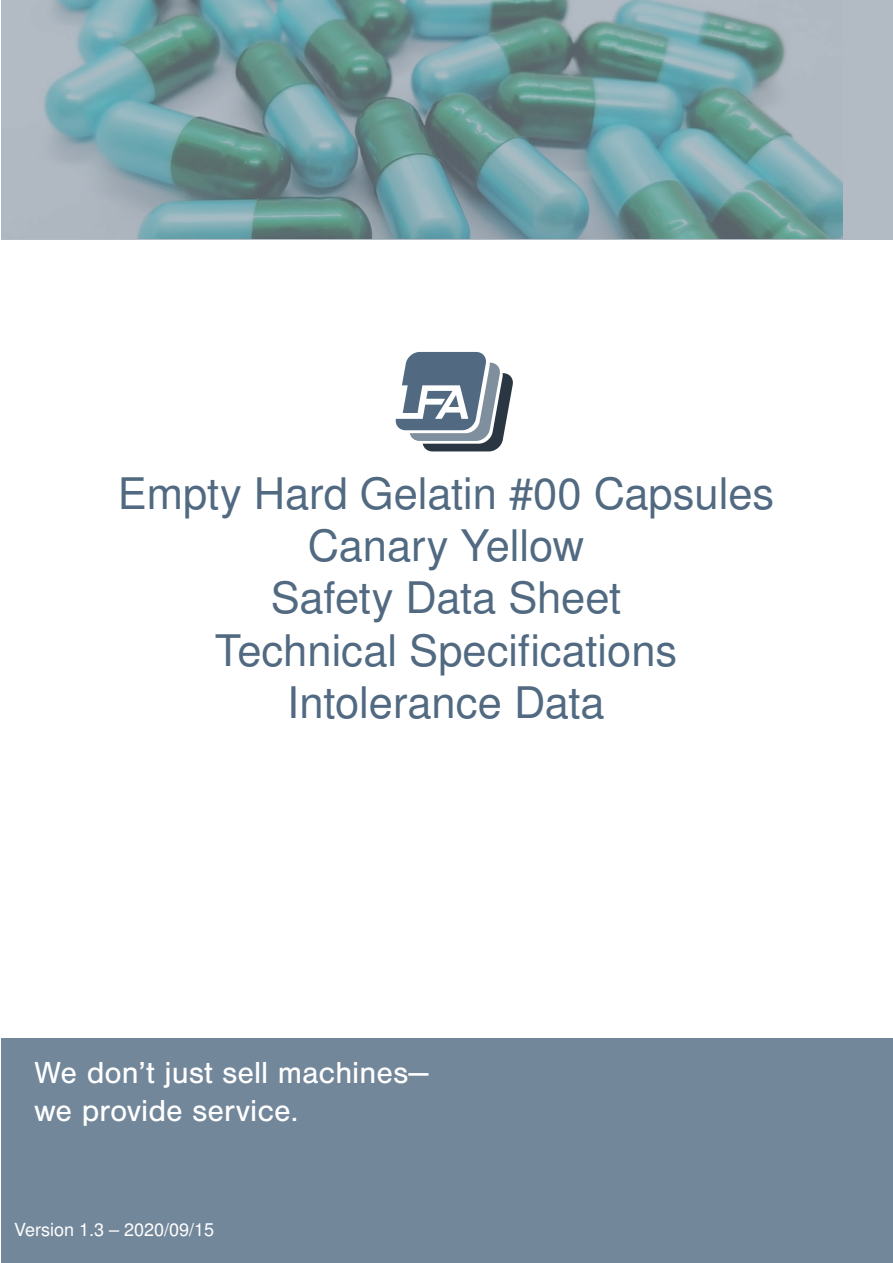
<style>
.page{position:relative;width:893px;height:1263px;background:#fff}
.page>*{position:absolute;margin:0;border:0;box-sizing:border-box;transform-origin:0 0}
.quote_name{font:43.5px "Nimbus San L";color:#516a82}
.quote_name-2{font:31.5px "Nimbus San";color:#fff}
.t1{font:18px "Nimbus San L";color:#fff}
</style>
<div class="page">
<div style="left:1px;top:1038px;width:892px;height:225px;background:#73879b"></div>
<svg style="left:396px;top:352px;width:117px;height:99px"></svg>
<svg style="left:1px;top:0;width:892px;height:239px"></svg>
<p class="quote_name" style="left:118px;top:462px;width:658px">Empty Hard Gelatin #00 Capsules</p>
<p class="quote_name" style="left:308px;top:514px;width:278px">Canary Yellow</p>
<p class="quote_name" style="left:271px;top:567px;width:352px">Safety Data Sheet</p>
<p class="quote_name" style="left:215px;top:619px;width:464px">Technical Specifications</p>
<p class="quote_name" style="left:287px;top:671px;width:319px">Intolerance Data</p>
<p class="quote_name-2" style="left:34px;top:1055px;width:396px">We don’t just sell machines—</p>
<p class="quote_name-2" style="left:34px;top:1093px;width:265px">we provide service.</p>
<p class="t1" style="left:14px;top:1216px;width:202px">Version 1.3 – 2020/09/15</p>
</div>
